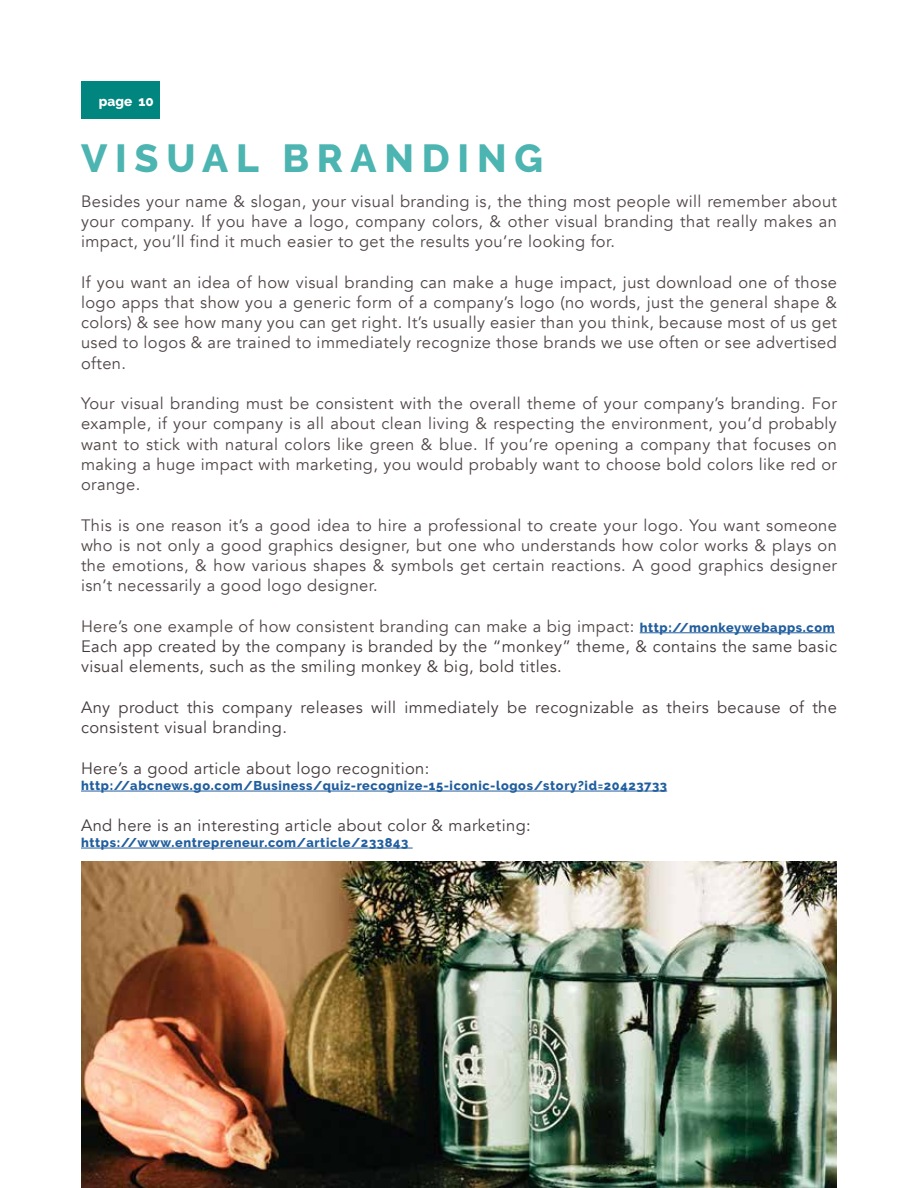
<style>
.page{position:relative;width:918px;height:1188px;background:#fff}
.page>*{position:absolute;margin:0;border:0;box-sizing:border-box;transform-origin:0 0}
.t1{font:800 39px "Raleway";letter-spacing:.2em;color:#4cb4b1}
.t2{font:16.5px/20.2px "Avenir";letter-spacing:.025em;color:#514647;text-align:justify}
.t3{font:16.5px/20.2px "Avenir";letter-spacing:.025em;color:#443a3b}
.t4{font:800 13.5px "Raleway";color:#fff}
.t5{font:800 12.75px "Raleway";letter-spacing:.05em;color:#215e9e}
.s1{color:#514647}
.s2{font-family:"Raleway";font-weight:800;font-size:12.75px;color:#215e9e}
</style>
<div class="page">
<img style="left:81px;top:862px;width:756px;height:326px">
<hr style="left:640px;top:632px;width:195px;height:1px;background:#215e9e">
<hr style="left:81px;top:791px;width:586px;height:1px;background:#215e9e">
<hr style="left:81px;top:848px;width:332px;height:1px;background:#215e9e">
<div style="left:81px;top:81px;width:79px;height:38px;background:#00867e"></div>
<p class="t4" style="left:99px;top:94px;width:56px">page 10</p>
<h1 class="t1" style="left:81px;top:136px;width:463px">VISUAL BRANDING</h1>
<p class="t2" style="left:81px;top:191px;width:758px">Besides your name &amp; slogan, your visual branding is, the thing most people will remember about your company. If you have a logo, company colors, &amp; other visual branding that really makes an impact, you’ll find it much easier to get the results you’re looking for.</p>
<p class="t2" style="left:81px;top:272px;width:758px">If you want an idea of how visual branding can make a huge impact, just download one of those logo apps that show you a generic form of a company’s logo (no words, just the general shape &amp; colors) &amp; see how many you can get right. It’s usually easier than you think, because most of us get used to logos &amp; are trained to immediately recognize those brands we use often or see advertised often.</p>
<p class="t2" style="left:81px;top:394px;width:758px">Your visual branding must be consistent with the overall theme of your company’s branding. For example, if your company is all about clean living &amp; respecting the environment, you’d probably want to stick with natural colors like green &amp; blue. If you’re opening a company that focuses on making a huge impact with marketing, you would probably want to choose bold colors like red or orange.</p>
<p class="t2" style="left:81px;top:515px;width:758px">This is one reason it’s a good idea to hire a professional to create your logo. You want someone who is not only a good graphics designer, but one who understands how color works &amp; plays on the emotions, &amp; how various shapes &amp; symbols get certain reactions. A good graphics designer isn’t necessarily a good logo designer.</p>
<p class="t3" style="left:81px;top:616px;width:758px"><span class="s1">Here’s one example of how consistent branding can make a big impact:</span> <span class="s2">http://monkeywebapps.com<br></span>Each app created by the company is branded by the “monkey” theme, &amp; contains the same basic visual elements, such as the smiling monkey &amp; big, bold titles.</p>
<p class="t3" style="left:81px;top:697px;width:758px">Any product this company releases will immediately be recognizable as theirs because of the consistent visual branding.</p>
<p class="t3" style="left:81px;top:758px;width:350px">Here’s a good article about logo recognition:</p>
<p class="t5" style="left:81px;top:778px;width:588px">http://abcnews.go.com/Business/quiz-recognize-15-iconic-logos/story?id=20423733</p>
<p class="t3" style="left:81px;top:815px;width:451px">And here is an interesting article about color &amp; marketing:</p>
<p class="t5" style="left:81px;top:835px;width:329px">https://www.entrepreneur.com/article/233843</p>
</div>
